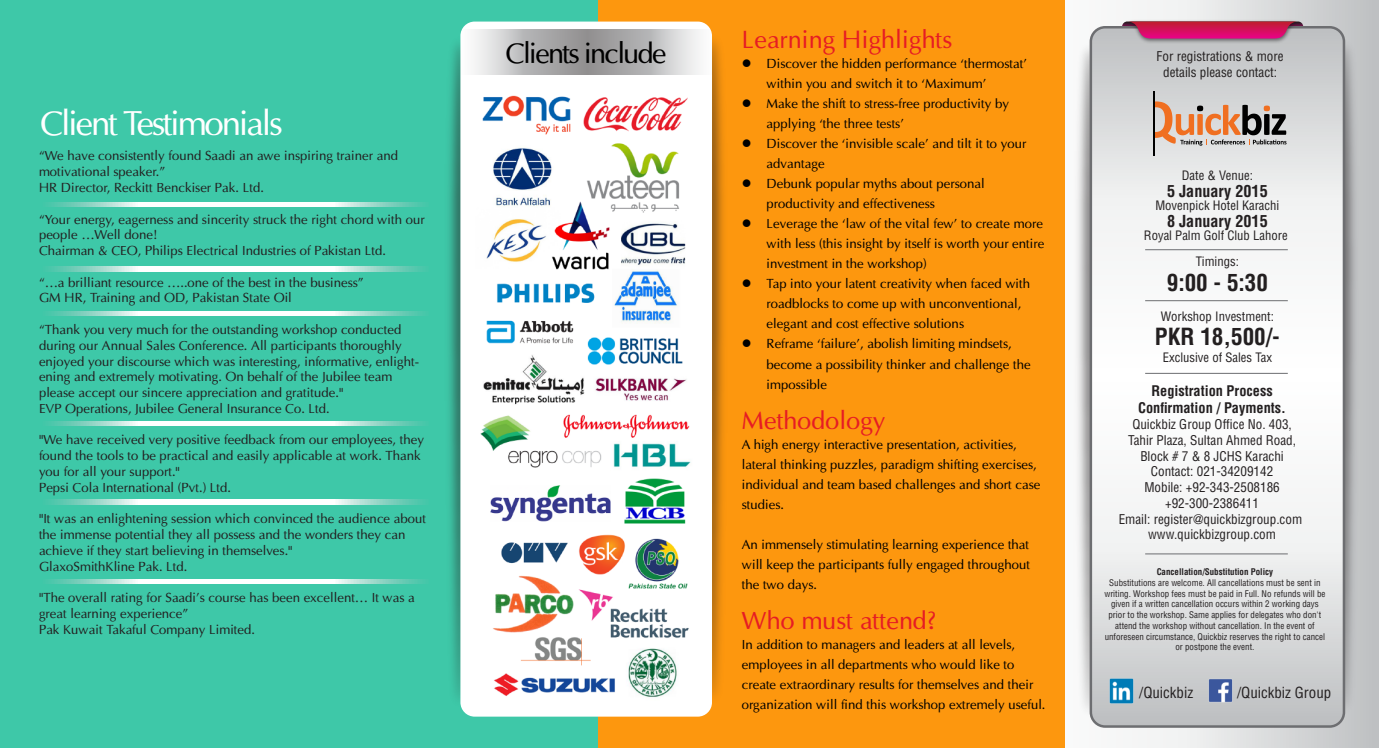
<style>
.page{position:relative;width:1380px;height:748px;background:#fff}
.page>*{position:absolute;margin:0;border:0;box-sizing:border-box;transform-origin:0 0}
.t1{font:34.38px "Optima";letter-spacing:-.06em;color:#fff}
.t2{font:28.62px "Optima";letter-spacing:-.06em;color:#000}
.t3{font:25px "Optima";color:#e61c24}
.t4{font:700 condensed 23px "Helvetica LT Std";color:#231f20}
.t5{font:700 condensed 16.12px "Helvetica LT Std";color:#231f20}
.t6{font:condensed 15px "Helvetica LT Std";color:#231f20}
.t7{font:700 condensed 14.25px/17.1px "Helvetica LT Std";color:#231f20;text-align:center}
.t8{font:13.12px/15.8px "Optima";color:#231f20}
.t9{font:13.12px/20px "Optima";color:#000}
.t10{font:condensed 13.12px/15.8px "Helvetica LT Std";color:#231f20;text-align:center}
.t11{font:condensed 12.62px "Helvetica LT Std";color:#231f20}
.t12{font:condensed 9px/10.8px "Helvetica LT Std";color:#231f20;text-align:center}
.t13{font:700 condensed 9px "Helvetica LT Std";color:#231f20}
</style>
<div class="page">
<div style="left:0;top:0;width:598px;height:747px;background:#3ec8a8"></div>
<div style="left:598px;top:0;width:467px;height:747px;background:#fd970e"></div>
<img style="left:409px;top:21px;width:101px;height:696px">
<img style="left:661px;top:21px;width:63px;height:696px">
<div style="left:460px;top:22px;width:252px;height:694px;background:#fff;border-radius:14px"></div>
<img style="left:480px;top:95px;width:211px;height:602px">
<svg style="left:458px;top:29px;width:255px;height:45px"></svg>
<svg style="left:49px;top:202px;width:379px;height:5px;background:#cdece5"></svg>
<svg style="left:49px;top:266px;width:379px;height:5px;background:#cdece5"></svg>
<svg style="left:49px;top:311px;width:379px;height:5px;background:#cdece5"></svg>
<svg style="left:49px;top:421px;width:379px;height:4px;background:#cdece5"></svg>
<svg style="left:49px;top:499px;width:379px;height:4px;background:#cdece5"></svg>
<svg style="left:49px;top:579px;width:379px;height:4px;background:#cdece5"></svg>
<img style="left:1076px;top:4px;width:64px;height:743px">
<img style="left:1293px;top:1px;width:86px;height:746px">
<svg style="left:1090px;top:27px;width:253px;height:699px"></svg>
<div style="left:1089px;top:26px;width:256px;height:701px;border:2px solid #6d6e71;border-radius:14px"></div>
<img style="left:1120px;top:18px;width:185px;height:28px">
<svg style="left:1125px;top:21px;width:174px;height:17px;background:#c72561"></svg>
<svg style="left:1155px;top:101px;width:131px;height:44px;background:#bea292"></svg>
<hr style="left:1153px;top:91px;width:2px;height:65px;background:#000">
<img style="left:1208px;top:678px;width:24px;height:24px">
<img style="left:1109px;top:678px;width:24px;height:24px">
<hr style="left:1145px;top:249px;width:142px;height:1px;background:#6d6e71">
<hr style="left:1145px;top:300px;width:142px;height:1px;background:#6d6e71">
<hr style="left:1145px;top:372px;width:142px;height:1px;background:#6d6e71">
<hr style="left:1145px;top:553px;width:142px;height:1px;background:#6d6e71">
<h1 class="t1" style="left:40px;top:102px;width:244px">Client Testimonials</h1>
<p class="t8" style="left:39px;top:148px;width:360px">“We have consistently found Saadi an awe inspiring trainer and motivational speaker.”<br>HR Director, Reckitt Benckiser Pak. Ltd.</p>
<p class="t8" style="left:39px;top:211px;width:387px">“Your energy, eagerness and sincerity struck the right chord with our people …Well done!<br>Chairman &amp; CEO, Philips Electrical Industries of Pakistan Ltd.</p>
<p class="t8" style="left:39px;top:274px;width:326px">“…a brilliant resource …..one of the best in the business”<br>GM HR, Training and OD, Pakistan State Oil</p>
<p class="t8" style="left:39px;top:321px;width:381px">“Thank you very much for the outstanding workshop conducted during our Annual Sales Conference. All participants thoroughly enjoyed your discourse which was interesting, informative, enlight&shy;ening and extremely motivating. On behalf of the Jubilee team please accept our sincere appreciation and gratitude."<br>EVP Operations, Jubilee General Insurance Co. Ltd.</p>
<p class="t8" style="left:39px;top:431px;width:386px">"We have received very positive feedback from our employees, they found the tools to be practical and easily applicable at work. Thank you for all your support."<br>Pepsi Cola International (Pvt.) Ltd.</p>
<p class="t8" style="left:39px;top:510px;width:388px">"It was an enlightening session which convinced the audience about the immense potential they all possess and the wonders they can achieve if they start believing in themselves."<br>GlaxoSmithKline Pak. Ltd.</p>
<p class="t8" style="left:39px;top:589px;width:377px">"The overall rating for Saadi’s course has been excellent… It was a great learning experience”<br>Pak Kuwait Takaful Company Limited.</p>
<h2 class="t2" style="left:505px;top:35px;width:162px">Clients include</h2>
<h3 class="t3" style="left:742px;top:24px;width:212px">Learning Highlights</h3>
<p class="t9" style="left:766px;top:54px;width:262px;text-indent:-25px">● Discover the hidden performance ‘thermostat’ within you and switch it to ‘Maximum’</p>
<p class="t9" style="left:766px;top:94px;width:244px;text-indent:-25px">● Make the shift to stress-free productivity by applying ‘the three tests’</p>
<p class="t9" style="left:766px;top:134px;width:261px;text-indent:-25px">● Discover the ‘invisible scale’ and tilt it to your advantage</p>
<p class="t9" style="left:766px;top:174px;width:220px;text-indent:-25px">● Debunk popular myths about personal productivity and effectiveness</p>
<p class="t9" style="left:766px;top:214px;width:279px;text-align:justify;text-indent:-25px">● Leverage the ‘law of the vital few’ to create more with less (this insight by itself is worth your entire investment in the workshop)</p>
<p class="t9" style="left:766px;top:274px;width:265px;text-indent:-25px">● Tap into your latent creativity when faced with roadblocks to come up with unconventional, elegant and cost effective solutions</p>
<p class="t9" style="left:766px;top:334px;width:266px;text-indent:-25px">● Reframe ‘failure’, abolish limiting mindsets, become a possibility thinker and challenge the impossible</p>
<h3 class="t3" style="left:742px;top:404px;width:145px">Methodology</h3>
<p class="t9" style="left:742px;top:434px;width:300px">A high energy interactive presentation, activities, lateral thinking puzzles, paradigm shifting exercises, individual and team based challenges and short case studies.</p>
<p class="t9" style="left:742px;top:534px;width:290px;text-align:justify">An immensely stimulating learning experience that will keep the participants fully engaged throughout the two days.</p>
<h3 class="t3" style="left:742px;top:604px;width:196px">Who must attend?</h3>
<p class="t9" style="left:742px;top:634px;width:305px">In addition to managers and leaders at all levels, employees in all departments who would like to create extraordinary results for themselves and their organization will find this workshop extremely useful.</p>
<p class="t10" style="left:1156px;top:49px;width:129px">For registrations &amp; more details please contact:</p>
<p class="t11" style="left:1181px;top:167px;width:73px">Date &amp; Venue:</p>
<p class="t5" style="left:1167px;top:181px;width:102px">5 January 2015</p>
<p class="t11" style="left:1155px;top:197px;width:125px">Movenpick Hotel Karachi</p>
<p class="t5" style="left:1167px;top:211px;width:102px">8 January 2015</p>
<p class="t11" style="left:1144px;top:227px;width:145px">Royal Palm Golf Club Lahore</p>
<p class="t11" style="left:1195px;top:253px;width:45px">Timings:</p>
<h3 class="t4" style="left:1166px;top:268px;width:103px">9:00 - 5:30</h3>
<h3 class="t4" style="left:1155px;top:322px;width:126px">PKR 18,500/-</h3>
<p class="t7" style="left:1138px;top:382px;width:149px">Registration Process<br>Confirmation / Payments.</p>
<p class="t10" style="left:1118px;top:416px;width:185px">Quickbiz Group Office No. 403,<br>Tahir Plaza, Sultan Ahmed Road,<br>Block # 7 &amp; 8 JCHS Karachi<br>Contact: 021-34209142<br>Mobile: +92-343-2508186 +92-300-2386411<br>Email: register@quickbizgroup.com www.quickbizgroup.com</p>
<p class="t13" style="left:1156px;top:566px;width:118px">Cancellation/Substitution Policy</p>
<p class="t12" style="left:1104px;top:577px;width:223px">Substitutions are welcome. All cancellations must be sent in writing. Workshop fees must be paid in Full. No refunds will be given if a written cancellation occurs within 2 working days prior to the workshop. Same applies for delegates who don't attend the workshop without cancellation. In the event of unforeseen circumstance, Quickbiz reserves the right to cancel or postpone the event.</p>
<p class="t11" style="left:1160px;top:308px;width:115px">Workshop Investment:</p>
<p class="t11" style="left:1162px;top:349px;width:111px">Exclusive of Sales Tax</p>
<p class="t6" style="left:1139px;top:682px;width:55px">/Quickbiz</p>
<p class="t6" style="left:1237px;top:682px;width:96px">/Quickbiz Group</p>
</div>
